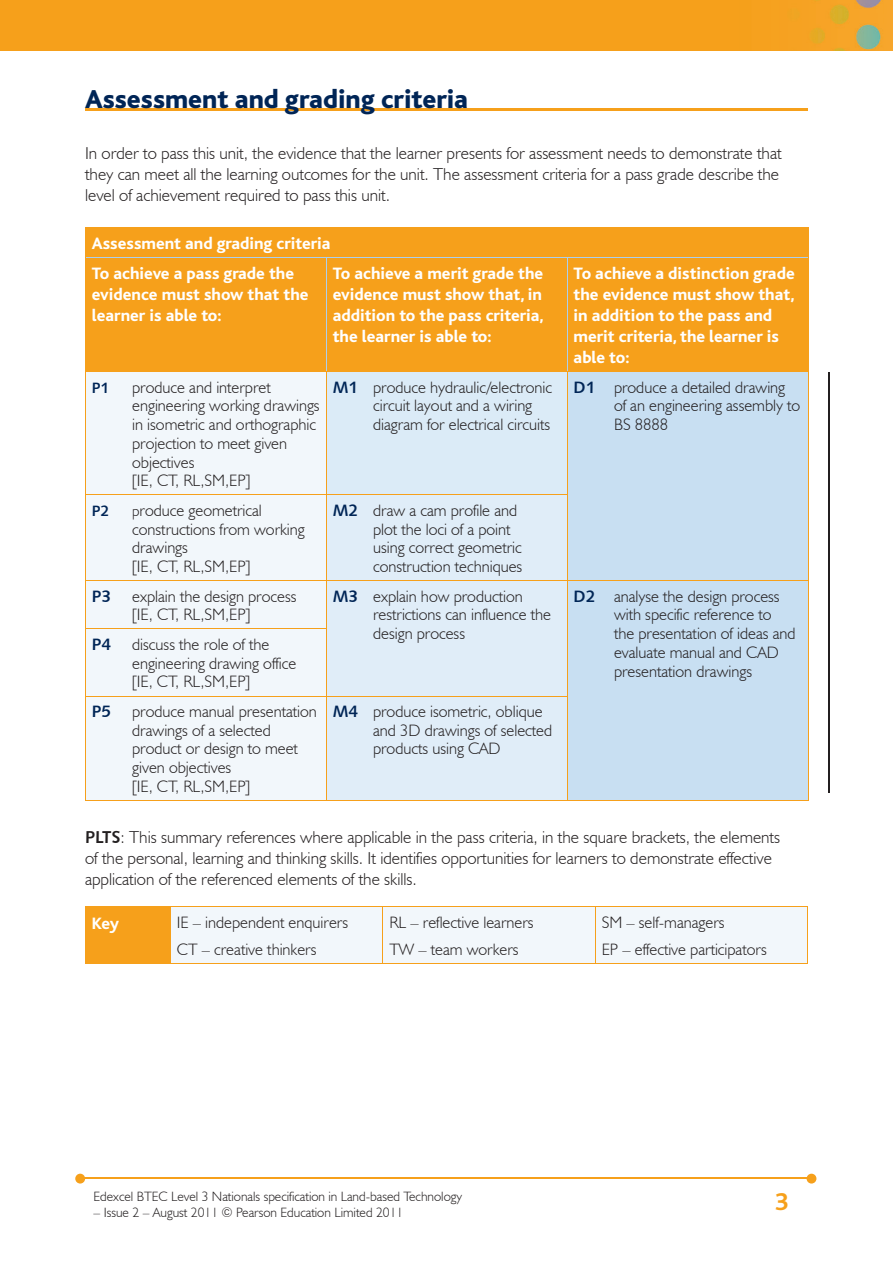
<style>
.page{position:relative;width:893px;height:1263px;background:#fff}
.page>*{position:absolute;margin:0;border:0;box-sizing:border-box;transform-origin:0 0}
.t1{font:800 27px "Bliss";color:#002556}
.t2{font:700 25.5px "Bliss";color:#f6a01b}
.t3{font:300 17.25px/21px "Humanist 521 BT";color:#231f20}
.t4{font:800 17.25px/21px "Bliss";color:#fff}
.t5{font:300 16.5px/18.8px "Humanist 521 BT";color:#231f20}
.t6{font:16.5px "Humanist 531 BT Bold A";color:#002556}
.t7{font:15px "Humanist 531 BT Bold A";color:#002556}
.t8{font:300 13.5px "Humanist 521 BT";color:#231f20}
.s1{font-family:"Humanist 531 BT Bold A";font-weight:400;color:#002556}
.s2{font-size:15px}
.s3{font-family:"Humanist 531 BT Bold A";font-weight:400}
</style>
<div class="page">
<img style="left:0;top:0;width:893px;height:51px">
<hr style="left:82px;top:1178px;width:728px;height:1px;background:#f6a01b">
<svg style="left:807px;top:1174px;width:9px;height:9px"></svg>
<svg style="left:75px;top:1174px;width:10px;height:9px"></svg>
<hr style="left:85px;top:108px;width:723px;height:2px;background:#f6a01b">
<div style="left:86px;top:228px;width:722px;height:143px;background:#f6a01b"></div>
<div style="left:86px;top:372px;width:240px;height:428px;background:#f2f7fb"></div>
<div style="left:326px;top:371px;width:241px;height:124px;background:#dbebf7"></div>
<div style="left:568px;top:372px;width:240px;height:428px;background:#c8dff2"></div>
<div style="left:327px;top:495px;width:240px;height:305px;background:#e0edf8"></div>
<svg style="left:85px;top:228px;width:1px;height:29px"></svg>
<svg style="left:808px;top:228px;width:1px;height:29px"></svg>
<hr style="left:85px;top:227px;width:241px;height:1px;background:#f6a01b">
<hr style="left:326px;top:227px;width:241px;height:1px;background:#f6a01b">
<hr style="left:567px;top:227px;width:241px;height:1px;background:#f6a01b">
<hr style="left:85px;top:257px;width:1px;height:114px;background:#f6a01b">
<hr style="left:86px;top:257px;width:240px;height:1px;background:#accfed">
<hr style="left:326px;top:258px;width:1px;height:113px;background:#accfed">
<hr style="left:326px;top:257px;width:241px;height:1px;background:#accfed">
<hr style="left:567px;top:258px;width:1px;height:113px;background:#accfed">
<hr style="left:808px;top:257px;width:1px;height:114px;background:#f6a01b">
<hr style="left:567px;top:257px;width:241px;height:1px;background:#accfed">
<hr style="left:85px;top:372px;width:1px;height:122px;background:#f6a01b">
<hr style="left:85px;top:371px;width:241px;height:1px;background:#f6a01b">
<hr style="left:326px;top:372px;width:1px;height:122px;background:#f6a01b">
<hr style="left:326px;top:371px;width:241px;height:1px;background:#f6a01b">
<hr style="left:567px;top:372px;width:1px;height:122px;background:#f6a01b">
<hr style="left:808px;top:372px;width:1px;height:123px;background:#f6a01b">
<hr style="left:808px;top:495px;width:1px;height:85px;background:#f6a01b">
<hr style="left:567px;top:371px;width:241px;height:1px;background:#f6a01b">
<hr style="left:326px;top:495px;width:1px;height:85px;background:#f6a01b">
<hr style="left:567px;top:495px;width:1px;height:85px;background:#f6a01b">
<hr style="left:85px;top:495px;width:1px;height:85px;background:#f6a01b">
<hr style="left:85px;top:494px;width:241px;height:1px;background:#f6a01b">
<hr style="left:326px;top:494px;width:242px;height:1px;background:#f6a01b">
<hr style="left:326px;top:581px;width:1px;height:47px;background:#f6a01b">
<hr style="left:567px;top:581px;width:1px;height:48px;background:#f6a01b">
<hr style="left:567px;top:629px;width:1px;height:67px;background:#f6a01b">
<hr style="left:85px;top:581px;width:1px;height:47px;background:#f6a01b">
<hr style="left:808px;top:581px;width:1px;height:48px;background:#f6a01b">
<hr style="left:808px;top:629px;width:1px;height:67px;background:#f6a01b">
<hr style="left:808px;top:696px;width:1px;height:104px;background:#f6a01b">
<hr style="left:85px;top:580px;width:241px;height:1px;background:#f6a01b">
<hr style="left:326px;top:580px;width:241px;height:1px;background:#f6a01b">
<hr style="left:567px;top:580px;width:241px;height:1px;background:#f6a01b">
<hr style="left:326px;top:629px;width:1px;height:67px;background:#f6a01b">
<hr style="left:85px;top:629px;width:1px;height:67px;background:#f6a01b">
<hr style="left:85px;top:628px;width:242px;height:1px;background:#f6a01b">
<hr style="left:326px;top:696px;width:1px;height:104px;background:#f6a01b">
<hr style="left:567px;top:696px;width:1px;height:104px;background:#f6a01b">
<hr style="left:85px;top:800px;width:241px;height:1px;background:#f6a01b">
<hr style="left:326px;top:800px;width:241px;height:1px;background:#f6a01b">
<hr style="left:567px;top:800px;width:241px;height:1px;background:#f6a01b">
<hr style="left:85px;top:696px;width:1px;height:104px;background:#f6a01b">
<hr style="left:85px;top:696px;width:241px;height:1px;background:#f6a01b">
<hr style="left:326px;top:696px;width:242px;height:1px;background:#f6a01b">
<div style="left:85px;top:907px;width:85px;height:57px;background:#f6a01b"></div>
<div style="left:171px;top:907px;width:636px;height:56px;background:#f2f7fb"></div>
<hr style="left:85px;top:906px;width:85px;height:1px;background:#f6a01b">
<hr style="left:170px;top:963px;width:213px;height:1px;background:#f6a01b">
<hr style="left:383px;top:963px;width:212px;height:1px;background:#f6a01b">
<hr style="left:595px;top:963px;width:213px;height:1px;background:#f6a01b">
<hr style="left:170px;top:907px;width:1px;height:56px;background:#f6a01b">
<hr style="left:383px;top:907px;width:1px;height:56px;background:#f6a01b">
<hr style="left:595px;top:907px;width:1px;height:56px;background:#f6a01b">
<hr style="left:807px;top:907px;width:1px;height:56px;background:#f6a01b">
<hr style="left:170px;top:906px;width:213px;height:1px;background:#f6a01b">
<hr style="left:383px;top:906px;width:212px;height:1px;background:#f6a01b">
<hr style="left:595px;top:906px;width:213px;height:1px;background:#f6a01b">
<hr style="left:828px;top:372px;width:2px;height:421px;background:#231f20">
<h1 class="t1" style="left:85px;top:85px;width:384px">Assessment and grading criteria</h1>
<p class="t3" style="left:85px;top:142px;width:698px">In order to pass this unit, the evidence that the learner presents for assessment needs to demonstrate that they can meet all the learning outcomes for the unit. The assessment criteria for a pass grade describe the level of achievement required to pass this unit.</p>
<p class="t4" style="left:92px;top:228px;width:240px;line-height:30.2px">Assessment and grading criteria<br>To achieve a pass grade the</p>
<p class="t4" style="left:92px;top:284px;width:218px">evidence must show that the learner is able to:</p>
<p class="t4" style="left:333px;top:263px;width:213px;text-align:justify">To achieve a merit grade the evidence must show that, in addition to the pass criteria, the learner is able to:</p>
<p class="t4" style="left:574px;top:263px;width:223px">To achieve a distinction grade the evidence must show that, in addition to the pass and merit criteria, the learner is able to:</p>
<p class="t7" style="left:92px;top:378px;width:19px">P1</p>
<p class="t5" style="left:132px;top:377px;width:189px">produce and interpret engineering working drawings in isometric and orthographic projection to meet given objectives<br>[IE, CT, RL,SM,EP]</p>
<p class="t5" style="left:373px;top:377px;width:181px;text-indent:-40px"><span class="s1">M1</span> produce hydraulic/electronic circuit layout and a wiring diagram for electrical circuits</p>
<p class="t5" style="left:614px;top:377px;width:188px;text-indent:-40px"><span class="s1">D1</span> produce a detailed drawing of an engineering assembly to<br>BS 8888</p>
<p class="t7" style="left:92px;top:501px;width:19px">P2</p>
<p class="t5" style="left:132px;top:501px;width:174px"><span class="s2">p</span>roduce geometrical constructions from working drawings<br>[IE, CT, RL,SM,EP]</p>
<p class="t5" style="left:373px;top:500px;width:151px;text-indent:-40px"><span class="s1">M2</span> draw a cam profile and plot the loci of a point using correct geometric construction techniques</p>
<p class="t6" style="left:92px;top:586px;width:21px">P3</p>
<p class="t5" style="left:132px;top:586px;width:166px">explain the design process [IE, CT, RL,SM,EP]</p>
<p class="t5" style="left:373px;top:586px;width:180px;text-indent:-40px"><span class="s1">M3</span> explain how production restrictions can influence the design process</p>
<p class="t5" style="left:614px;top:586px;width:183px;text-indent:-40px"><span class="s1">D2</span> analyse the design process with specific reference to the presentation of ideas and evaluate manual and CAD presentation drawings</p>
<p class="t6" style="left:92px;top:634px;width:21px">P4</p>
<p class="t5" style="left:132px;top:635px;width:166px">discuss the role of the engineering drawing office [IE, CT, RL,SM,EP]</p>
<p class="t6" style="left:92px;top:701px;width:21px">P5</p>
<p class="t5" style="left:132px;top:702px;width:186px">produce manual presentation drawings of a selected product or design to meet given objectives<br>[IE, CT, RL,SM,EP]</p>
<p class="t5" style="left:373px;top:702px;width:181px;text-indent:-40px"><span class="s1">M4</span> produce isometric, oblique and 3D drawings of selected products using CAD</p>
<p class="t3" style="left:85px;top:826px;width:697px"><span class="s3">PLTS</span>: This summary references where applicable in the pass criteria, in the square brackets, the elements of the personal, learning and thinking skills. It identifies opportunities for learners to demonstrate effective application of the referenced elements of the skills.</p>
<p class="t4" style="left:92px;top:913px;width:29px">Key</p>
<p class="t5" style="left:177px;top:908px;width:173px;line-height:27.3px">IE – independent enquirers<br>CT – creative thinkers</p>
<p class="t5" style="left:389px;top:908px;width:146px;line-height:27.3px">RL – reflective learners<br>TW – team workers</p>
<p class="t5" style="left:602px;top:908px;width:166px;line-height:27.3px">SM – self-managers<br>EP – effective participators</p>
<p class="t8" style="left:94px;top:1188px;width:370px">Edexcel BTEC Level 3 Nationals specification in Land-based Technology</p>
<p class="t8" style="left:94px;top:1204px;width:311px">– Issue 2 – August 2011 © Pearson Education Limited 2011</p>
<h2 class="t2" style="left:775px;top:1188px;width:15px">3</h2>
</div>
